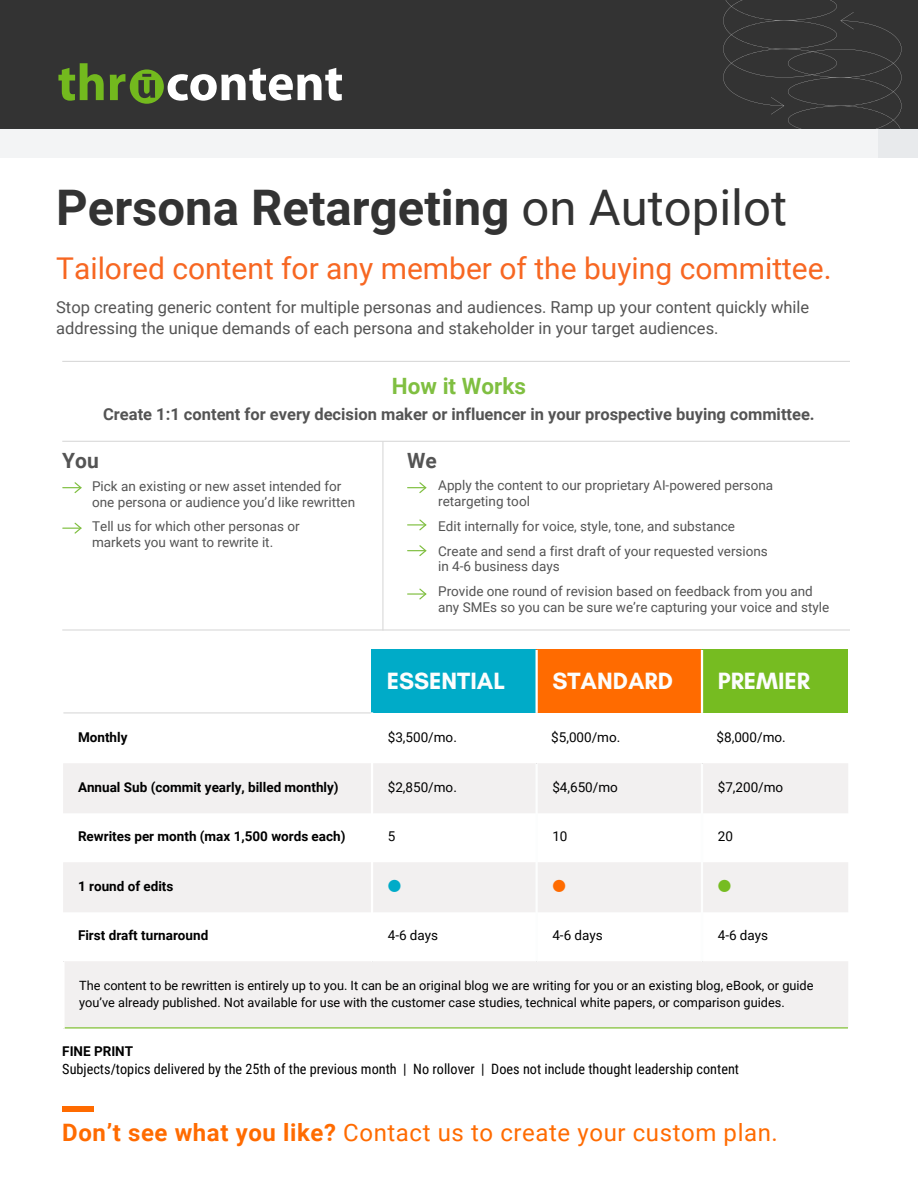
<style>
.page{position:relative;width:918px;height:1188px;background:#fff}
.page>*{position:absolute;margin:0;border:0;box-sizing:border-box;transform-origin:0 0}
.t1{font:700 49.05px "Roboto";color:#333}
.t2{font:30px "Roboto";color:#f76722}
.t3{font:24px "Roboto";letter-spacing:.025em;color:#ff6b00}
.t4{font:700 24px "Glacial Indifference";color:#fcfdfd}
.t5{font:700 22.5px "Roboto";color:#80bf41}
.t6{font:700 21px "Roboto";color:#545454}
.t7{font:16.5px/21.3px "Roboto";color:#545454}
.t8{font:700 16.5px "Roboto";color:#545454}
.t9{font:14.25px "Roboto Condensed";color:#000}
.t10{font:13.5px/15.8px "Roboto";color:#545454}
.t11{font:700 13.5px "Roboto";color:#000}
.t12{font:13.5px "Roboto";color:#000}
.t13{font:13.5px "Noto Sans CJ Ksc";color:#00abc8}
.t14{font:13.5px "Noto Sans CJ Ksc";color:#ff6b00}
.t15{font:13.5px "Noto Sans CJ Ksc";color:#76bc21}
.t16{font:12.75px/17px "Roboto";color:#000}
.s1{font-weight:400}
.s2{font-weight:700}
</style>
<div class="page">
<div style="left:0;top:0;width:918px;height:128px;background:#333"></div>
<svg style="left:58px;top:63px;width:46px;height:38px"></svg>
<svg style="left:110px;top:68px;width:232px;height:36px"></svg>
<svg style="left:723px;top:0;width:179px;height:128px"></svg>
<div style="left:0;top:128px;width:918px;height:30px;background:#f3f4f5"></div>
<hr style="left:62px;top:441px;width:788px;height:1px;background:#d9d9d9">
<hr style="left:62px;top:361px;width:788px;height:1px;background:#d9d9d9">
<hr style="left:62px;top:629px;width:788px;height:2px;background:#d9d9d9">
<hr style="left:382px;top:441px;width:1px;height:190px;background:#d9d9d9">
<svg style="left:62px;top:482px;width:20px;height:11px"></svg>
<svg style="left:62px;top:523px;width:20px;height:11px"></svg>
<svg style="left:407px;top:482px;width:19px;height:11px"></svg>
<svg style="left:407px;top:519px;width:19px;height:11px"></svg>
<svg style="left:407px;top:545px;width:19px;height:11px"></svg>
<svg style="left:407px;top:589px;width:19px;height:11px"></svg>
<div style="left:62px;top:1107px;width:31px;height:5px;background:#ff6b00"></div>
<div style="left:372px;top:650px;width:165px;height:63px;background:#00abc8"></div>
<div style="left:536px;top:650px;width:166px;height:63px;background:#ff6b00"></div>
<div style="left:702px;top:650px;width:146px;height:63px;background:#76bc21"></div>
<svg style="left:63px;top:763px;width:785px;height:264px;fill:#f2f0f0"></svg>
<hr style="left:63px;top:712px;width:308px;height:1px;background:#d9d9d9">
<hr style="left:65px;top:1027px;width:783px;height:1px;background:#76bc21">
<hr style="left:62px;top:962px;width:3px;height:66px;background:#fff">
<hr style="left:371px;top:712px;width:2px;height:250px;background:#fff">
<hr style="left:536px;top:650px;width:2px;height:63px;background:#fff">
<hr style="left:701px;top:650px;width:2px;height:63px;background:#fff">
<hr style="left:536px;top:764px;width:2px;height:198px;background:#fcfdfd">
<hr style="left:701px;top:764px;width:2px;height:198px;background:#fcfdfd">
<p class="t1" style="left:56px;top:179px;width:732px">Persona Retargeting <span class="s1">on Autopilot</span></p>
<p class="t2" style="left:56px;top:251px;width:777px">Tailored content for any member of the buying committee.</p>
<p class="t7" style="left:56px;top:297px;width:755px">Stop creating generic content for multiple personas and audiences. Ramp up your content quickly while addressing the unique demands of each persona and stakeholder in your target audiences.</p>
<h5 class="t5" style="left:392px;top:374px;width:136px">How it Works</h5>
<h1 class="t8" style="left:103px;top:404px;width:713px">Create 1:1 content for every decision maker or influencer in your prospective buying committee.</h1>
<h5 class="t6" style="left:62px;top:448px;width:38px">You</h5>
<p class="t6" style="left:407px;top:448px;width:31px">We</p>
<p class="t10" style="left:92px;top:478px;width:265px">Pick an existing or new asset intended for one persona or audience you’d like rewritten</p>
<p class="t10" style="left:92px;top:519px;width:209px">Tell us for which other personas or markets you want to rewrite it.</p>
<h2 class="t10" style="left:438px;top:477px;width:337px">Apply the content to our proprietary AI-powered persona retargeting tool</h2>
<p class="t10" style="left:438px;top:518px;width:298px">Edit internally for voice, style, tone, and substance</p>
<h3 class="t10" style="left:438px;top:543px;width:331px">Create and send a first draft of your requested versions in 4-6 business days</h3>
<h6 class="t10" style="left:438px;top:584px;width:393px">Provide one round of revision based on feedback from you and any SMEs so you can be sure we’re capturing your voice and style</h6>
<p class="t4" style="left:387px;top:666px;width:120px">ESSENTIAL</p>
<p class="t4" style="left:552px;top:666px;width:122px">STANDARD</p>
<p class="t4" style="left:718px;top:666px;width:94px">PREMIER</p>
<p class="t11" style="left:78px;top:729px;width:51px">Monthly</p>
<p class="t12" style="left:388px;top:730px;width:71px">$3,500/mo.</p>
<p class="t12" style="left:551px;top:730px;width:71px">$5,000/mo.</p>
<p class="t12" style="left:717px;top:730px;width:71px">$8,000/mo.</p>
<p class="t11" style="left:78px;top:779px;width:262px">Annual Sub (commit yearly, billed monthly)</p>
<p class="t12" style="left:388px;top:779px;width:71px">$2,850/mo.</p>
<p class="t12" style="left:552px;top:779px;width:67px">$4,650/mo</p>
<p class="t12" style="left:718px;top:779px;width:67px">$7,200/mo</p>
<p class="t11" style="left:78px;top:829px;width:269px">Rewrites per month (max 1,500 words each)</p>
<p class="t12" style="left:388px;top:829px;width:9px">5</p>
<p class="t12" style="left:552px;top:829px;width:17px">10</p>
<p class="t12" style="left:718px;top:829px;width:17px">20</p>
<p class="t11" style="left:78px;top:878px;width:97px">1 round of edits</p>
<p class="t13" style="left:388px;top:875px;width:15px">●</p>
<p class="t14" style="left:552px;top:875px;width:15px">●</p>
<p class="t15" style="left:718px;top:875px;width:15px">●</p>
<p class="t11" style="left:78px;top:928px;width:132px">First draft turnaround</p>
<p class="t12" style="left:388px;top:928px;width:52px">4-6 days</p>
<p class="t12" style="left:552px;top:928px;width:52px">4-6 days</p>
<p class="t12" style="left:718px;top:928px;width:52px">4-6 days</p>
<p class="t16" style="left:79px;top:977px;width:736px">The content to be rewritten is entirely up to you. It can be an original blog we are writing for you or an existing blog, eBook, or guide you’ve already published. Not available for use with the customer case studies, technical white papers, or comparison guides.</p>
<p class="t11" style="left:62px;top:1044px;width:72px">FINE PRINT</p>
<p class="t9" style="left:62px;top:1061px;width:678px">Subjects/topics delivered by the 25th of the previous month | No rollover | Does not include thought leadership content</p>
<p class="t3" style="left:62px;top:1119px;width:717px"><span class="s2">Don’t see what you like?</span> Contact us to create your custom plan.</p>
</div>
